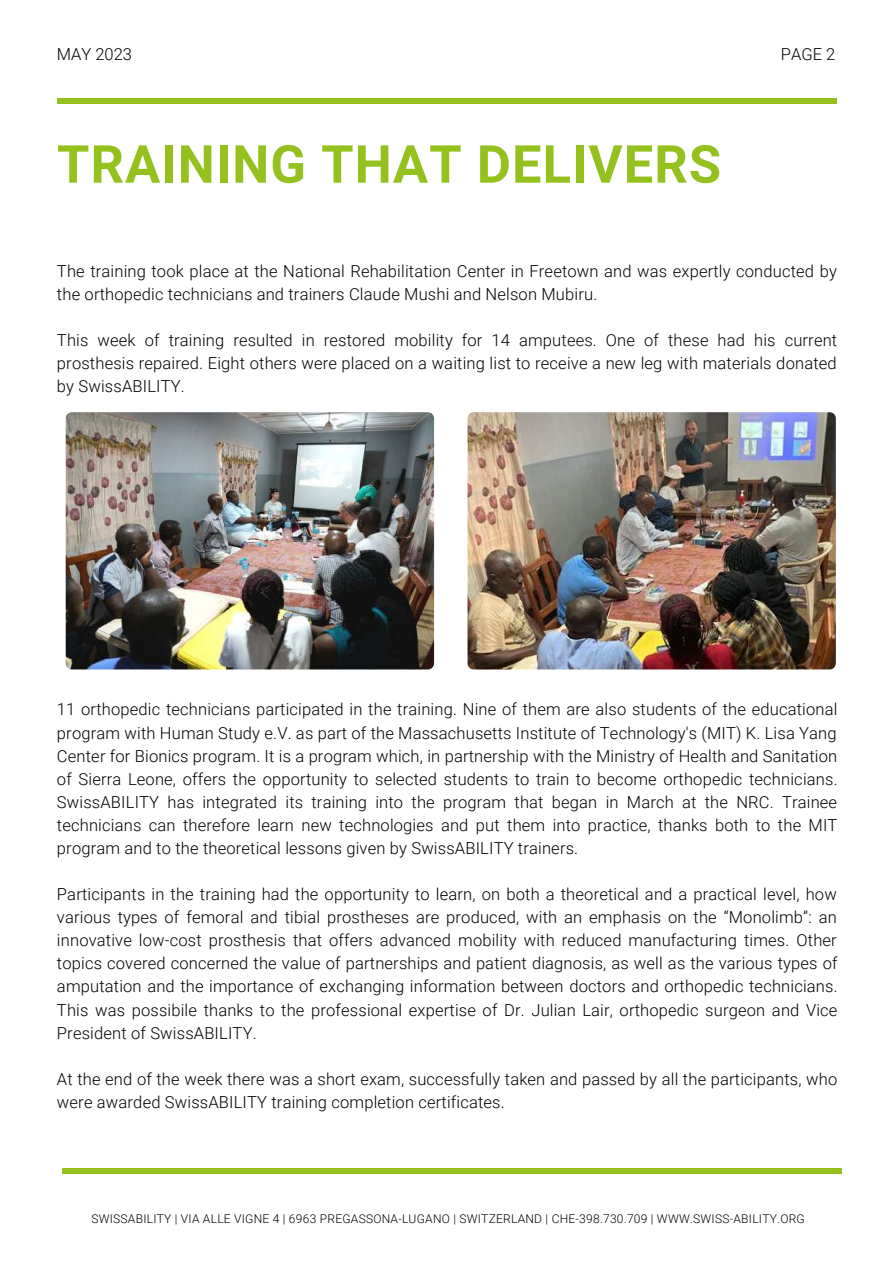
<style>
.page{position:relative;width:893px;height:1264px;background:#fff}
.page>*{position:absolute;margin:0;border:0;box-sizing:border-box;transform-origin:0 0}
.t1{font:700 52.5px "Roboto";letter-spacing:.02em;color:#95c11f}
.t2{font:300 16.5px/23.1px "Roboto";letter-spacing:.01em;color:#000;text-align:justify}
.t3{font:300 12px "Roboto";letter-spacing:.02em;color:#000}
</style>
<div class="page">
<div style="left:57px;top:98px;width:779px;height:6px;background:#95c11f"></div>
<div style="left:62px;top:1167px;width:779px;height:6px;background:#95c11f"></div>
<img style="left:467px;top:412px;width:368px;height:257px;border-radius:6px">
<img style="left:66px;top:412px;width:368px;height:257px;border-radius:6px">
<p class="t2" style="left:57px;top:42px;width:77px">MAY 2023</p>
<p class="t2" style="left:780px;top:42px;width:56px">PAGE 2</p>
<h1 class="t1" style="left:57px;top:134px;width:665px">TRAINING THAT DELIVERS</h1>
<p class="t2" style="left:57px;top:260px;width:781px">The training took place at the National Rehabilitation Center in Freetown and was expertly conducted by the orthopedic technicians and trainers Claude Mushi and Nelson Mubiru.</p>
<p class="t2" style="left:57px;top:329px;width:781px">This week of training resulted in restored mobility for 14 amputees. One of these had his current prosthesis repaired. Eight others were placed on a waiting list to receive a new leg with materials donated by SwissABILITY.</p>
<p class="t2" style="left:57px;top:698px;width:782px">11 orthopedic technicians participated in the training. Nine of them are also students of the educational program with Human Study e.V. as part of the Massachusetts Institute of Technology's (MIT) K. Lisa Yang Center for Bionics program. It is a program which, in partnership with the Ministry of Health and Sanitation of Sierra Leone, offers the opportunity to selected students to train to become orthopedic technicians.<br>SwissABILITY has integrated its training into the program that began in March at the NRC. Trainee technicians can therefore learn new technologies and put them into practice, thanks both to the MIT program and to the theoretical lessons given by SwissABILITY trainers.</p>
<p class="t2" style="left:57px;top:882px;width:782px">Participants in the training had the opportunity to learn, on both a theoretical and a practical level, how various types of femoral and tibial prostheses are produced, with an emphasis on the “Monolimb”: an innovative low-cost prosthesis that offers advanced mobility with reduced manufacturing times. Other topics covered concerned the value of partnerships and patient diagnosis, as well as the various types of amputation and the importance of exchanging information between doctors and orthopedic technicians.<br>This was possibile thanks to the professional expertise of Dr. Julian Lair, orthopedic surgeon and Vice President of SwissABILITY.</p>
<p class="t2" style="left:57px;top:1067px;width:781px">At the end of the week there was a short exam, successfully taken and passed by all the participants, who were awarded SwissABILITY training completion certificates.</p>
<p class="t3" style="left:91px;top:1211px;width:715px">SWISSABILITY | VIA ALLE VIGNE 4 | 6963 PREGASSONA-LUGANO | SWITZERLAND | CHE-398.730.709 | WWW.SWISS-ABILITY.ORG</p>
</div>
